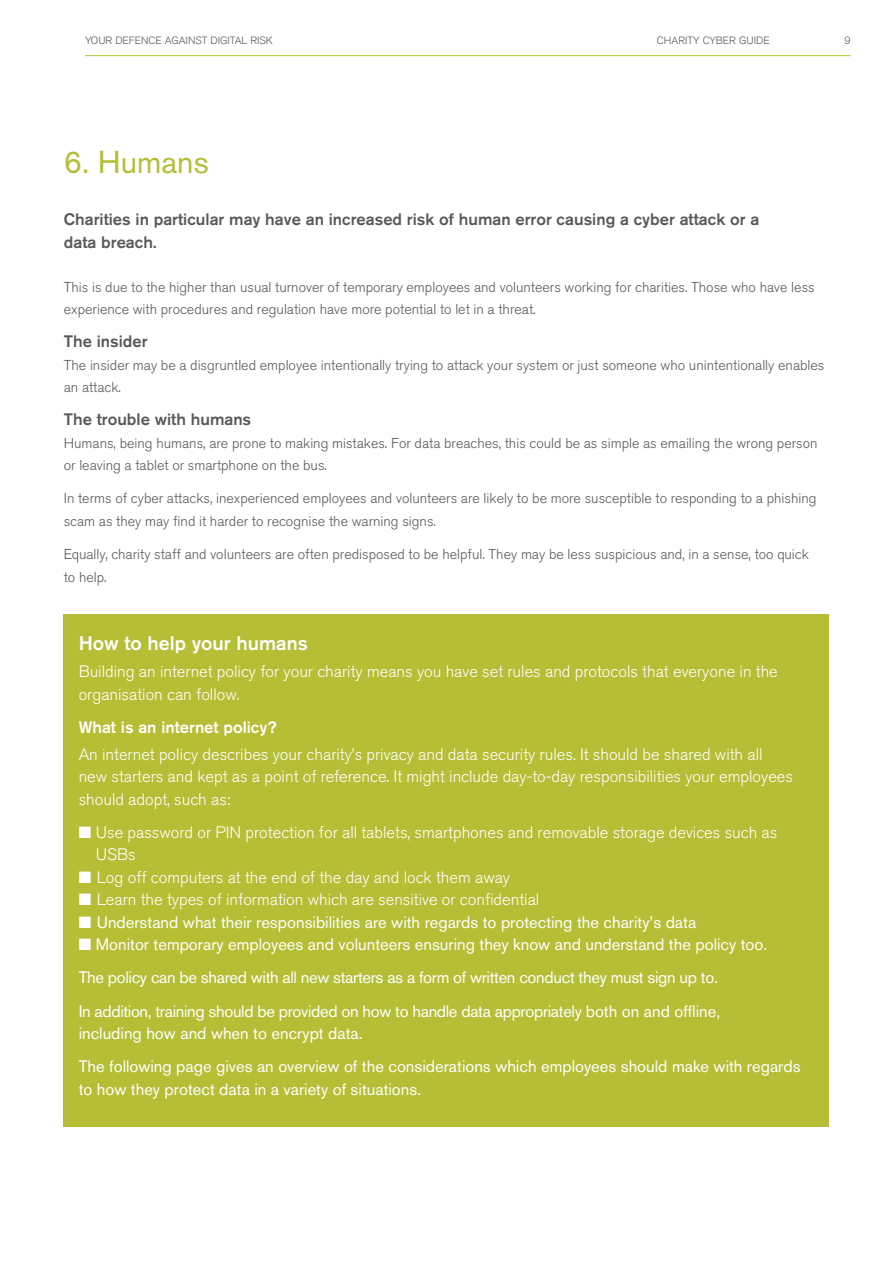
<style>
.page{position:relative;width:893px;height:1263px;background:#fff}
.page>*{position:absolute;margin:0;border:0;box-sizing:border-box;transform-origin:0 0}
.t1{font:31.5px "Akzidenz Grotesk BQ";color:#b5be35}
.t2{font:500 19.5px "Akzidenz Grotesk BQ";color:#fff}
.t3{font:300 16.5px/22.5px "Akzidenz Grotesk BQ";color:#fff}
.t4{font:16.5px/33.2px "Akzidenz Grotesk BQ";letter-spacing:-.02em;color:#fff}
.t5{font:16.5px/33.2px "Akzidenz Grotesk BQ";color:#fff}
.t6{font:500 16.5px/22.5px "Akzidenz Grotesk BQ";color:#58595b}
.t7{font:500 16.5px "Akzidenz Grotesk BQ";color:#fff}
.t8{font:300 14.25px/22.5px "Akzidenz Grotesk BQ";color:#58595b}
.t9{font:300 10.5px "Akzidenz Grotesk BQ";color:#58595b}
</style>
<div class="page">
<hr style="left:85px;top:55px;width:765px;height:1px;background:#b5be35">
<div style="left:64px;top:614px;width:765px;height:513px;background:#b5be35"></div>
<p class="t9" style="left:85px;top:34px;width:189px">YOUR DEFENCE AGAINST DIGITAL RISK</p>
<p class="t9" style="left:657px;top:34px;width:114px">CHARITY CYBER GUIDE</p>
<p class="t9" style="left:844px;top:34px;width:8px">9</p>
<h1 class="t1" style="left:64px;top:143px;width:147px">6. Humans</h1>
<p class="t6" style="left:64px;top:208px;width:697px">Charities in particular may have an increased risk of human error causing a cyber attack or a data breach.</p>
<p class="t8" style="left:64px;top:276px;width:752px">This is due to the higher than usual turnover of temporary employees and volunteers working for charities. Those who have less experience with procedures and regulation have more potential to let in a threat.</p>
<p class="t6" style="left:64px;top:330px;width:85px">The insider</p>
<p class="t8" style="left:64px;top:354px;width:762px">The insider may be a disgruntled employee intentionally trying to attack your system or just someone who unintentionally enables an attack.</p>
<p class="t6" style="left:64px;top:408px;width:189px">The trouble with humans</p>
<p class="t8" style="left:64px;top:432px;width:755px">Humans, being humans, are prone to making mistakes. For data breaches, this could be as simple as emailing the wrong person or leaving a tablet or smartphone on the bus.</p>
<p class="t8" style="left:64px;top:488px;width:754px">In terms of cyber attacks, inexperienced employees and volunteers are likely to be more susceptible to responding to a phishing scam as they may find it harder to recognise the warning signs.</p>
<p class="t8" style="left:64px;top:543px;width:746px">Equally, charity staff and volunteers are often predisposed to be helpful. They may be less suspicious and, in a sense, too quick to help.</p>
<h2 class="t2" style="left:79px;top:632px;width:231px">How to help your humans</h2>
<p class="t3" style="left:79px;top:660px;width:701px">Building an internet policy for your charity means you have set rules and protocols that everyone in the organisation can follow.</p>
<p class="t7" style="left:79px;top:717px;width:200px">What is an internet policy?</p>
<p class="t3" style="left:79px;top:743px;width:716px">An internet policy describes your charity’s privacy and data security rules. It should be shared with all new starters and kept as a point of reference. It might include day-to-day responsibilities your employees should adopt, such as:</p>
<p class="t3" style="left:96px;top:821px;width:683px;text-indent:-17px">■ Use password or PIN protection for all tablets, smartphones and removable storage devices such as<br>USBs</p>
<p class="t3" style="left:79px;top:866px;width:433px">■ Log off computers at the end of the day and lock them away</p>
<p class="t3" style="left:79px;top:888px;width:462px">■ Learn the types of information which are sensitive or confidential</p>
<p class="t5" style="left:79px;top:905px;width:619px">■ Understand what their responsibilities are with regards to protecting the charity’s data</p>
<p class="t4" style="left:79px;top:928px;width:690px">■ Monitor temporary employees and volunteers ensuring they know and understand the policy too.<br>The policy can be shared with all new starters as a form of written conduct they must sign up to.<br>In addition, training should be provided on how to handle data appropriately both on and offline,</p>
<p class="t5" style="left:79px;top:1016px;width:723px">including how and when to encrypt data.<br>The following page gives an overview of the considerations which employees should make with regards</p>
<p class="t5" style="left:79px;top:1072px;width:344px">to how they protect data in a variety of situations.</p>
</div>
